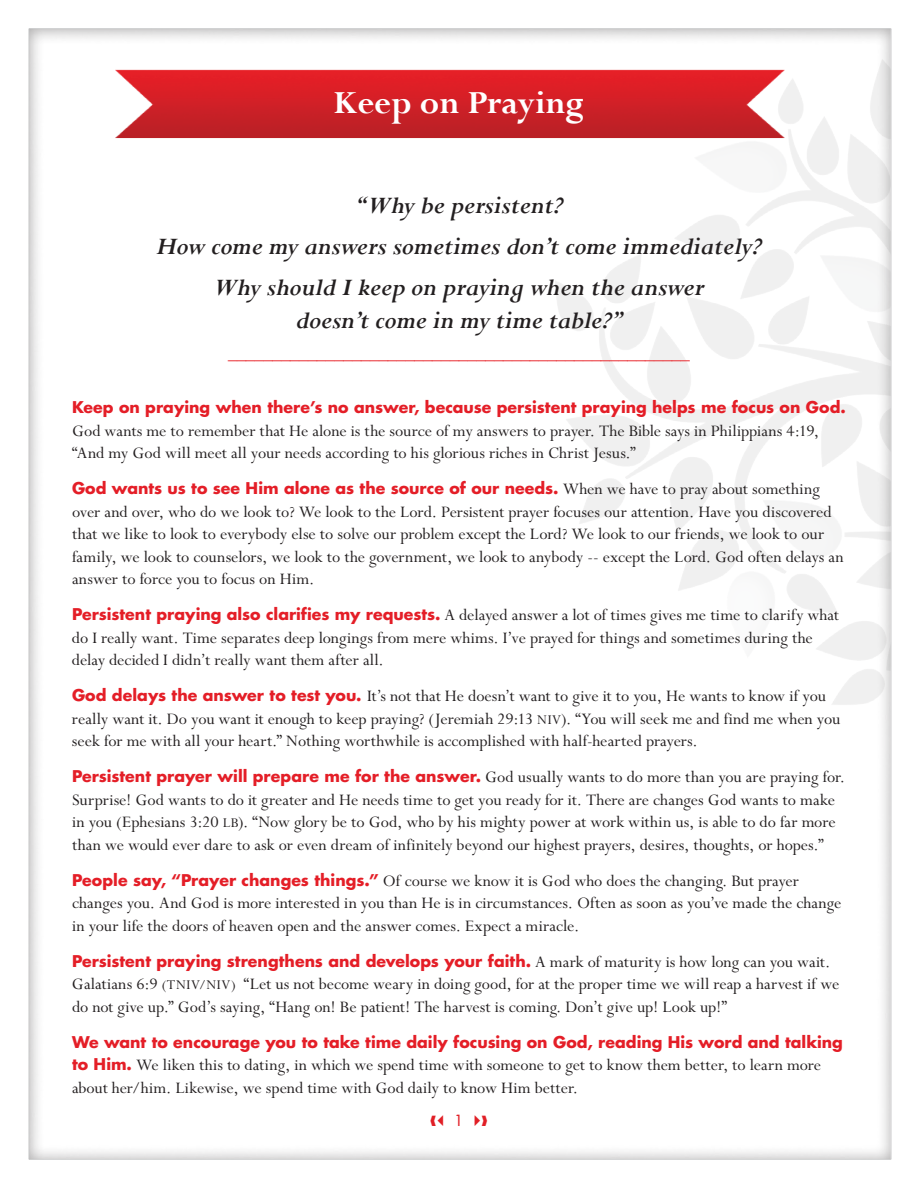
<style>
.page{position:relative;width:918px;height:1188px;background:#fff}
.page>*{position:absolute;margin:0;border:0;box-sizing:border-box;transform-origin:0 0}
.t1{font:700 36px "Perpetua";color:#fff}
.t2{font:italic 700 27px/41.4px "Perpetua";color:#231f20;text-align:center}
.t3{font:18px/22.5px "Perpetua Std";color:#231f20}
.t4{font:18px "Perpetua Std";color:#e82328}
.t5{font:700 15.75px "Futura Std";color:#e41e27}
.t6{font:500 15px "Futura Std";color:#e11f26}
.s1{font-family:"Perpetua Std";font-weight:400;font-size:18px;color:#231f20}
.s2{font-family:"Futura Std";font-weight:700;font-size:15.75px;color:#e41e27}
.s3{font-size:15px}
</style>
<div class="page">
<img style="left:28px;top:28px;width:864px;height:1132px">
<img style="left:115px;top:59px;width:670px;height:94px">
<svg style="left:438px;top:1115px;width:5px;height:11px"></svg>
<svg style="left:475px;top:1115px;width:5px;height:11px"></svg>
<h1 class="t1" style="left:334px;top:80px;width:252px">Keep on Praying</h1>
<h2 class="t2" style="left:156px;top:184px;width:607px">“Why be persistent?<br>How come my answers sometimes don’t come immediately?<br>Why should I keep on praying when the answer</h2>
<h2 class="t2" style="left:296px;top:299px;width:330px">doesn’t come in my time table?”</h2>
<p class="t4" style="left:228px;top:345px;width:463px">____________________________________________________</p>
<p class="t5" style="left:72px;top:397px;width:775px">Keep on praying when there’s no answer, because persistent praying helps me focus on God.</p>
<p class="t3" style="left:72px;top:420px;width:748px">God wants me to remember that He alone is the source of my answers to prayer. The Bible says in Philippians 4:19, “And my God will meet all your needs according to his glorious riches in Christ Jesus.”</p>
<p class="t5" style="left:72px;top:478px;width:749px">God wants us to see Him alone as the source of our needs. <span class="s1">When we have to pray about something</span></p>
<p class="t3" style="left:72px;top:501px;width:773px">over and over, who do we look to? We look to the Lord. Persistent prayer focuses our attention. Have you discovered that we like to look to everybody else to solve our problem except the Lord? We look to our friends, we look to our family, we look to counselors, we look to the government, we look to anybody -- except the Lord. God often delays an answer to force you to focus on Him.</p>
<p class="t3" style="left:72px;top:604px;width:769px"><span class="s2">Persistent praying also clarifies my requests.</span> A delayed answer a lot of times gives me time to clarify what do I really want. Time separates deep longings from mere whims. I’ve prayed for things and sometimes during the delay decided I didn’t really want them after all.</p>
<p class="t3" style="left:72px;top:685px;width:770px"><span class="s2">God delays the answer to test you.</span> It’s not that He doesn’t want to give it to you, He wants to know if you really want it. Do you want it enough to keep praying? (Jeremiah 29:13 <span class="s3">NIV</span>). “You will seek me and find me when you seek for me with all your heart.” Nothing worthwhile is accomplished with half-hearted prayers.</p>
<p class="t3" style="left:72px;top:766px;width:775px"><span class="s2">Persistent prayer will prepare me for the answer.</span> God usually wants to do more than you are praying for.<br>Surprise! God wants to do it greater and He needs time to get you ready for it. There are changes God wants to make in you (Ephesians 3:20 <span class="s3">LB</span>). “Now glory be to God, who by his mighty power at work within us, is able to do far more than we would ever dare to ask or even dream of infinitely beyond our highest prayers, desires, thoughts, or hopes.”</p>
<p class="t3" style="left:72px;top:870px;width:771px"><span class="s2">People say, “Prayer changes things.”</span> Of course we know it is God who does the changing. But prayer changes you. And God is more interested in you than He is in circumstances. Often as soon as you’ve made the change in your life the doors of heaven open and the answer comes. Expect a miracle.</p>
<p class="t5" style="left:72px;top:950px;width:760px">Persistent praying strengthens and develops your faith. <span class="s1">A mark of maturity is how long can you wait.</span></p>
<p class="t3" style="left:72px;top:973px;width:769px">Galatians 6:9 <span class="s3">(TNIV/NIV)</span> “Let us not become weary in doing good, for at the proper time we will reap a harvest if we do not give up.” God’s saying, “Hang on! Be patient! The harvest is coming. Don’t give up! Look up!”</p>
<p class="t5" style="left:72px;top:1031px;width:772px">We want to encourage you to take time daily focusing on God, reading His word and talking</p>
<p class="t3" style="left:72px;top:1054px;width:751px"><span class="s2">to Him.</span> We liken this to dating, in which we spend time with someone to get to know them better, to learn more about her/him. Likewise, we spend time with God daily to know Him better.</p>
<p class="t6" style="left:430px;top:1111px;width:59px">❰ 1 ❱</p>
</div>
